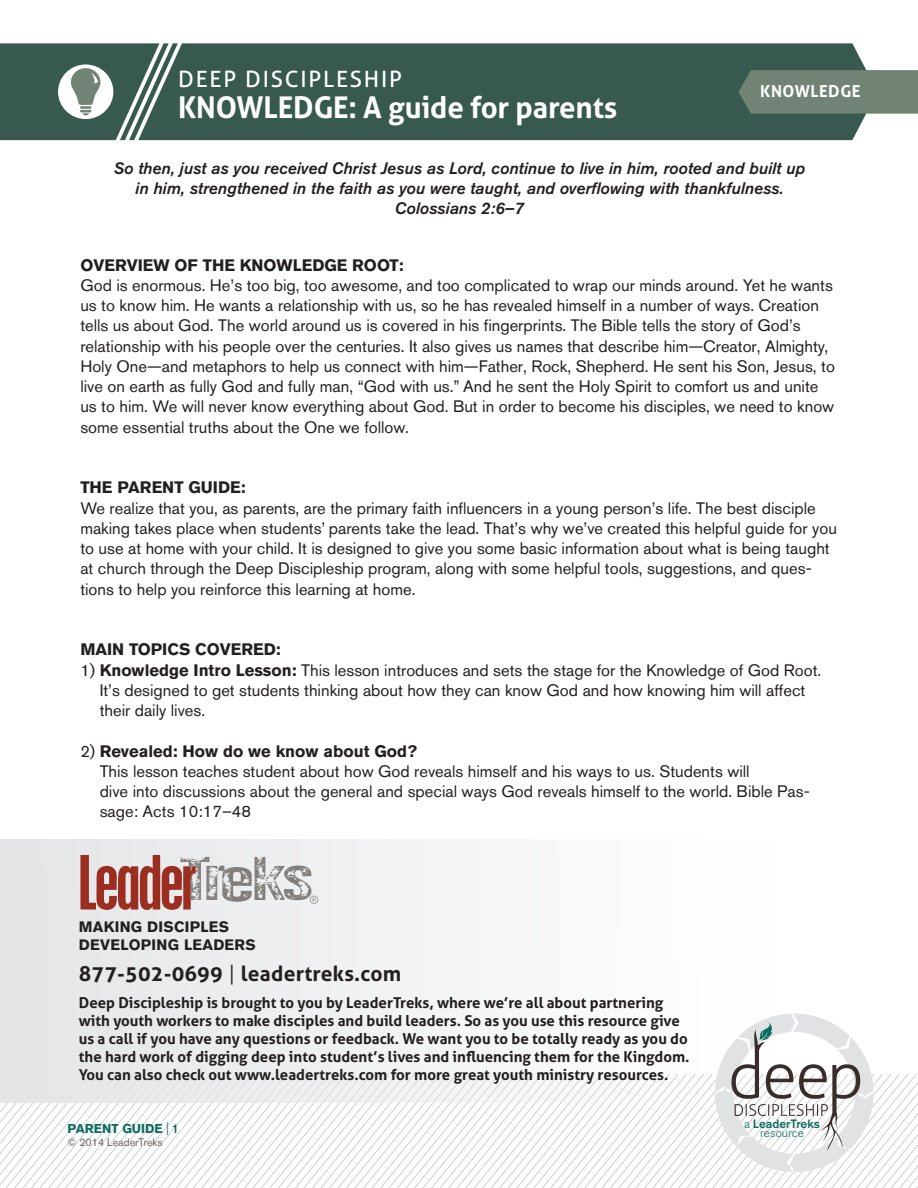
<style>
.page{position:relative;width:918px;height:1188px;background:#fff}
.page>*{position:absolute;margin:0;border:0;box-sizing:border-box;transform-origin:0 0}
.t1{font:700 30px "Aller";letter-spacing:-.005em;color:#fff}
.t2{font:22.5px "Aller";letter-spacing:.08em;color:#fff}
.t3{font:700 21px "Aller";letter-spacing:.01em;color:#231f20}
.t4{font:16.5px/20.2px "Akzidenz Grotesk BQ";color:#231f20}
.t5{font:italic 16.5px "Akzidenz Grotesk BQ Med";color:#231f20}
.t6{font:700 16.5px "Akzidenz Grotesk BQ";color:#231f20}
.t7{font:700 16.5px "Aller";letter-spacing:.03em;color:#fff}
.t8{font:700 15px/18px "Aller";color:#231f20}
.t9{font:700 15px "Akzidenz Grotesk BQ";letter-spacing:.02em;color:#231f20}
.t10{font:700 12.75px "Akzidenz Grotesk BQ";color:#0d6d61}
.t11{font:500 12px "Akzidenz Grotesk BQ";color:#0d6d61}
.t12{font:300 12px "Akzidenz Grotesk BQ";color:#0d6d61}
.t13{font:10.95px "Akzidenz Grotesk BQ";color:#6f6462}
.s1{font-weight:700}
.s2{font-weight:300}
.s3{font-weight:300;font-size:13.95px}
.s4{font-weight:500}
</style>
<div class="page">
<svg style="left:0;top:1014px;width:918px;height:174px"></svg>
<div style="left:0;top:839px;width:772px;height:264px;background:linear-gradient(to right,#e6e7e9,#fbfbfb)"></div>
<div style="left:0;top:43px;width:866px;height:97px;background:#37594f"></div>
<div style="left:58px;top:64px;width:55px;height:55px;background:#fff;border-radius:50%"></div>
<div style="left:738px;top:70px;width:180px;height:44px;background:#708375"></div>
<svg style="left:80px;top:855px;width:238px;height:56px;background:#c5a6a4"></svg>
<svg style="left:70px;top:43px;width:122px;height:98px"></svg>
<p class="t2" style="left:178px;top:65px;width:225px">DEEP DISCIPLESHIP</p>
<p class="t1" style="left:178px;top:89px;width:441px">KNOWLEDGE: A guide for parents</p>
<p class="t7" style="left:760px;top:81px;width:102px">KNOWLEDGE</p>
<p class="t5" style="left:114px;top:159px;width:693px">So then, just as you received Christ Jesus as Lord, continue to live in him, rooted and built up</p>
<p class="t5" style="left:135px;top:179px;width:650px">in him, strengthened in the faith as you were taught, and overflowing with thankfulness.</p>
<p class="t5" style="left:395px;top:199px;width:131px">Colossians 2:6–7</p>
<p class="t6" style="left:80px;top:255px;width:325px">OVERVIEW OF THE KNOWLEDGE ROOT:</p>
<p class="t4" style="left:80px;top:275px;width:756px">God is enormous. He’s too big, too awesome, and too complicated to wrap our minds around. Yet he wants us to know him. He wants a relationship with us, so he has revealed himself in a number of ways. Creation tells us about God. The world around us is covered in his fingerprints. The Bible tells the story of God’s relationship with his people over the centuries. It also gives us names that describe him—Creator, Almighty, Holy One—and metaphors to help us connect with him—Father, Rock, Shepherd. He sent his Son, Jesus, to live on earth as fully God and fully man, “God with us.” And he sent the Holy Spirit to comfort us and unite us to him. We will never know everything about God. But in order to become his disciples, we need to know some essential truths about the One we follow.</p>
<p class="t6" style="left:80px;top:478px;width:167px">THE PARENT GUIDE:</p>
<p class="t4" style="left:80px;top:498px;width:758px">We realize that you, as parents, are the primary faith influencers in a young person’s life. The best disciple making takes place when students’ parents take the lead. That’s why we’ve created this helpful guide for you to use at home with your child. It is designed to give you some basic information about what is being taught at church through the Deep Discipleship program, along with some helpful tools, suggestions, and ques&shy;tions to help you reinforce this learning at home.</p>
<p class="t6" style="left:80px;top:640px;width:202px">MAIN TOPICS COVERED:</p>
<p class="t4" style="left:100px;top:660px;width:723px;text-indent:-19px">1) <span class="s1">Knowledge Intro Lesson:</span> This lesson introduces and sets the stage for the Knowledge of God Root.<br>It’s designed to get students thinking about how they can know God and how knowing him will affect their daily lives.</p>
<p class="t4" style="left:100px;top:741px;width:712px;text-indent:-19px">2) <span class="s1">Revealed: How do we know about God?<br></span>This lesson teaches student about how God reveals himself and his ways to us. Students will<br>dive into discussions about the general and special ways God reveals himself to the world. Bible Pas&shy;sage: Acts 10:17–48</p>
<p class="t9" style="left:79px;top:918px;width:152px">MAKING DISCIPLES</p>
<p class="t9" style="left:79px;top:936px;width:179px">DEVELOPING LEADERS</p>
<p class="t3" style="left:79px;top:961px;width:324px">877-502-0699 <span class="s2">|</span> leadertreks.com</p>
<p class="t8" style="left:79px;top:994px;width:612px">Deep Discipleship is brought to you by LeaderTreks, where we’re all about partnering with youth workers to make disciples and build leaders. So as you use this resource give us a call if you have any questions or feedback. We want you to be totally ready as you do the hard work of digging deep into student’s lives and influencing them for the Kingdom.<br>You can also check out www.leadertreks.com for more great youth ministry resources.</p>
<p class="t11" style="left:744px;top:1117px;width:78px"><span class="s2">a</span> LeaderTreks</p>
<p class="t10" style="left:68px;top:1122px;width:113px">PARENT GUIDE <span class="s3">|</span> <span class="s4">1</span></p>
<p class="t12" style="left:760px;top:1126px;width:45px">resource</p>
<p class="t13" style="left:68px;top:1136px;width:97px">© 2014 LeaderTreks</p>
</div>
